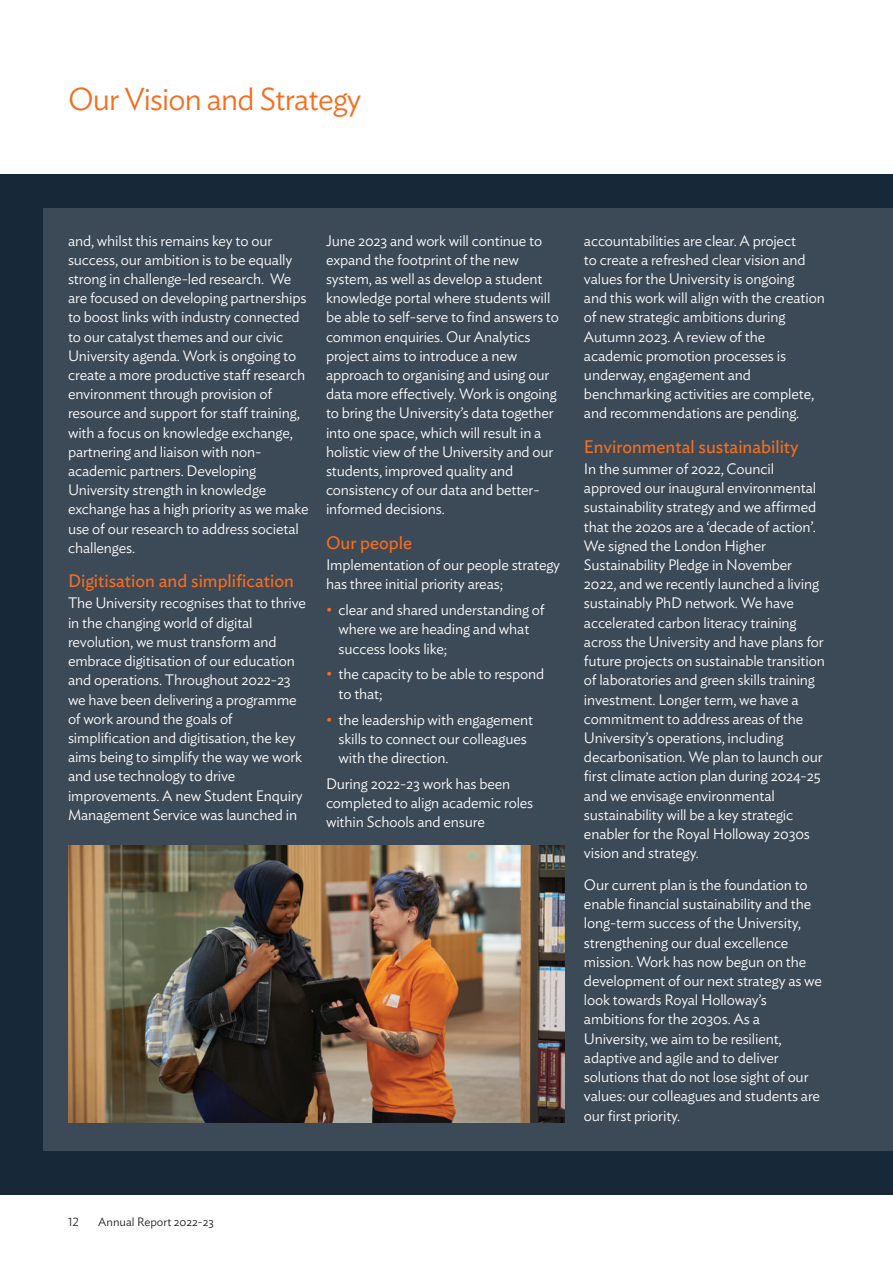
<style>
.page{position:relative;width:893px;height:1263px;background:#fff}
.page>*{position:absolute;margin:0;border:0;box-sizing:border-box;transform-origin:0 0}
.t1{font:300 31.5px "Ideal Sans";letter-spacing:-.025em;color:#f36e21}
.t2{font:18px "Ideal Sans";color:#f36e21}
.t3{font:300 15px/19.2px "Ideal Sans";letter-spacing:-.01em;color:#fff}
.t4{font:300 12px "Ideal Sans";color:#231f20}
.s1{color:#f36e21}
</style>
<div class="page">
<div style="left:0;top:174px;width:893px;height:1021px;background:#172938"></div>
<div style="left:43px;top:208px;width:850px;height:943px;background:#3c4957"></div>
<img style="left:68px;top:845px;width:497px;height:278px">
<h1 class="t1" style="left:68px;top:75px;width:295px">Our Vision and Strategy</h1>
<p class="t3" style="left:68px;top:229px;width:242px">and, whilst this remains key to our success, our ambition is to be equally strong in challenge-led research. We are focused on developing partnerships to boost links with industry connected to our catalyst themes and our civic University agenda. Work is ongoing to create a more productive staff research environment through provision of resource and support for staff training, with a focus on knowledge exchange, partnering and liaison with non&shy;academic partners. Developing University strength in knowledge exchange has a high priority as we make use of our research to address societal challenges.</p>
<p class="t2" style="left:68px;top:567px;width:227px">Digitisation and simplification</p>
<p class="t3" style="left:68px;top:592px;width:240px">The University recognises that to thrive in the changing world of digital revolution, we must transform and embrace digitisation of our education and operations. Throughout 2022-23 we have been delivering a programme of work around the goals of simplification and digitisation, the key aims being to simplify the way we work and use technology to drive improvements. A new Student Enquiry Management Service was launched in</p>
<p class="t3" style="left:326px;top:229px;width:234px">June 2023 and work will continue to expand the footprint of the new system, as well as develop a student knowledge portal where students will be able to self-serve to find answers to common enquiries. Our Analytics project aims to introduce a new approach to organising and using our data more effectively. Work is ongoing to bring the University’s data together into one space, which will result in a holistic view of the University and our students, improved quality and consistency of our data and better&shy;informed decisions.</p>
<p class="t2" style="left:326px;top:529px;width:88px">Our people</p>
<p class="t3" style="left:326px;top:554px;width:236px">Implementation of our people strategy has three initial priority areas;</p>
<p class="t3" style="left:338px;top:599px;width:208px;text-indent:-13px"><span class="s1">•</span> clear and shared understanding of where we are heading and what success looks like;</p>
<p class="t3" style="left:338px;top:663px;width:207px;text-indent:-13px"><span class="s1">•</span> the capacity to be able to respond to that;</p>
<p class="t3" style="left:338px;top:708px;width:196px;text-indent:-13px"><span class="s1">•</span> the leadership with engagement skills to connect our colleagues with the direction.</p>
<p class="t3" style="left:326px;top:772px;width:209px">During 2022-23 work has been completed to align academic roles within Schools and ensure</p>
<p class="t3" style="left:584px;top:229px;width:242px">accountabilities are clear. A project<br>to create a refreshed clear vision and values for the University is ongoing<br>and this work will align with the creation of new strategic ambitions during Autumn 2023. A review of the academic promotion processes is underway, engagement and benchmarking activities are complete, and recommendations are pending.</p>
<p class="t2" style="left:584px;top:433px;width:216px">Environmental sustainability</p>
<p class="t3" style="left:584px;top:458px;width:242px">In the summer of 2022, Council approved our inaugural environmental sustainability strategy and we affirmed that the 2020s are a ‘decade of action’.<br>We signed the London Higher Sustainability Pledge in November 2022, and we recently launched a living sustainably PhD network. We have accelerated carbon literacy training across the University and have plans for future projects on sustainable transition of laboratories and green skills training investment. Longer term, we have a commitment to address areas of the University’s operations, including decarbonisation. We plan to launch our first climate action plan during 2024-25 and we envisage environmental sustainability will be a key strategic enabler for the Royal Holloway 2030s vision and strategy.</p>
<p class="t3" style="left:584px;top:874px;width:239px">Our current plan is the foundation to enable financial sustainability and the long-term success of the University, strengthening our dual excellence mission. Work has now begun on the development of our next strategy as we look towards Royal Holloway’s ambitions for the 2030s. As a University, we aim to be resilient, adaptive and agile and to deliver solutions that do not lose sight of our values: our colleagues and students are our first priority.</p>
<p class="t4" style="left:68px;top:1213px;width:12px">12</p>
<p class="t4" style="left:98px;top:1212px;width:117px">Annual Report 2022-23</p>
</div>
